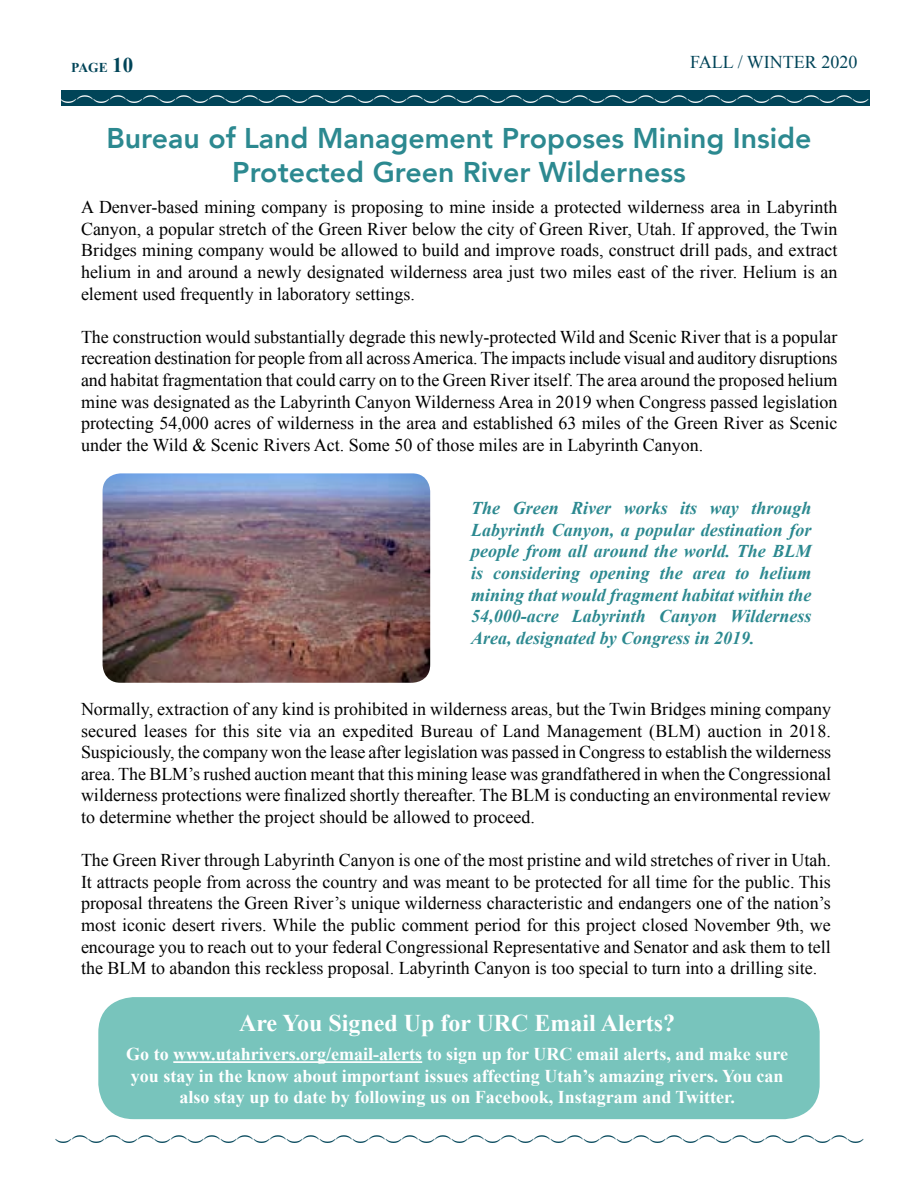
<style>
.page{position:relative;width:918px;height:1188px;background:#fff}
.page>*{position:absolute;margin:0;border:0;box-sizing:border-box;transform-origin:0 0}
.t1{font:800 28.5px/34.2px "Avenir";color:#2c8990;text-align:center}
.t2{font:700 24px "Times New Roman";color:#fff}
.t3{font:18px/21.6px "Times New Roman";color:#000;text-align:justify}
.t4{font:italic 700 18px/21.6px "Times New Roman";color:#2c8990;text-align:justify}
.t5{font:700 18px/21.6px "Times New Roman";color:#fff;text-align:center}
.t6{font:18px "Minion Pro";color:#004458}
.t7{font:18px "Minion Pro";color:#fff}
.t8{font:18px "Times New Roman";color:#004458}
.t9{font:700 13.5px "Times New Roman";color:#004458}
.s1{font-size:21px}
</style>
<div class="page">
<div style="left:61px;top:90px;width:809px;height:16px;background:#004458"></div>
<div style="left:98px;top:997px;width:722px;height:122px;background:#78c4bc;border-radius:35px"></div>
<hr style="left:173px;top:1061px;width:249px;height:2px;background:#fff">
<img style="left:103px;top:473px;width:327px;height:210px">
<p class="t9" style="left:71px;top:59px;width:63px">PAGE <span class="s1">10</span></p>
<p class="t8" style="left:690px;top:50px;width:169px">FALL / WINTER 2020</p>
<p class="t7" style="left:98px;top:94px;width:8px;rotate:90deg">(</p>
<p class="t7" style="left:131px;top:94px;width:8px;rotate:90deg">(</p>
<p class="t7" style="left:164px;top:94px;width:8px;rotate:90deg">(</p>
<p class="t7" style="left:197px;top:94px;width:8px;rotate:90deg">(</p>
<p class="t7" style="left:230px;top:94px;width:8px;rotate:90deg">(</p>
<p class="t7" style="left:263px;top:94px;width:8px;rotate:90deg">(</p>
<p class="t7" style="left:296px;top:94px;width:8px;rotate:90deg">(</p>
<p class="t7" style="left:329px;top:94px;width:8px;rotate:90deg">(</p>
<p class="t7" style="left:362px;top:94px;width:8px;rotate:90deg">(</p>
<p class="t7" style="left:395px;top:94px;width:8px;rotate:90deg">(</p>
<p class="t7" style="left:428px;top:94px;width:8px;rotate:90deg">(</p>
<p class="t7" style="left:461px;top:94px;width:8px;rotate:90deg">(</p>
<p class="t7" style="left:494px;top:94px;width:8px;rotate:90deg">(</p>
<p class="t7" style="left:527px;top:94px;width:8px;rotate:90deg">(</p>
<p class="t7" style="left:560px;top:94px;width:8px;rotate:90deg">(</p>
<p class="t7" style="left:593px;top:94px;width:8px;rotate:90deg">(</p>
<p class="t7" style="left:626px;top:94px;width:8px;rotate:90deg">(</p>
<p class="t7" style="left:659px;top:94px;width:8px;rotate:90deg">(</p>
<p class="t7" style="left:692px;top:94px;width:8px;rotate:90deg">(</p>
<p class="t7" style="left:725px;top:94px;width:8px;rotate:90deg">(</p>
<p class="t7" style="left:758px;top:94px;width:8px;rotate:90deg">(</p>
<p class="t7" style="left:791px;top:94px;width:8px;rotate:90deg">(</p>
<p class="t7" style="left:824px;top:94px;width:8px;rotate:90deg">(</p>
<p class="t7" style="left:857px;top:94px;width:8px;rotate:90deg">(</p>
<p class="t7" style="left:81px;top:98px;width:8px;rotate:90deg">)</p>
<p class="t7" style="left:114px;top:98px;width:8px;rotate:90deg">)</p>
<p class="t7" style="left:147px;top:98px;width:8px;rotate:90deg">)</p>
<p class="t7" style="left:180px;top:98px;width:8px;rotate:90deg">)</p>
<p class="t7" style="left:213px;top:98px;width:8px;rotate:90deg">)</p>
<p class="t7" style="left:246px;top:98px;width:8px;rotate:90deg">)</p>
<p class="t7" style="left:279px;top:98px;width:8px;rotate:90deg">)</p>
<p class="t7" style="left:312px;top:98px;width:8px;rotate:90deg">)</p>
<p class="t7" style="left:346px;top:98px;width:8px;rotate:90deg">)</p>
<p class="t7" style="left:379px;top:98px;width:8px;rotate:90deg">)</p>
<p class="t7" style="left:412px;top:98px;width:8px;rotate:90deg">)</p>
<p class="t7" style="left:445px;top:98px;width:8px;rotate:90deg">)</p>
<p class="t7" style="left:478px;top:98px;width:8px;rotate:90deg">)</p>
<p class="t7" style="left:511px;top:98px;width:8px;rotate:90deg">)</p>
<p class="t7" style="left:544px;top:98px;width:8px;rotate:90deg">)</p>
<p class="t7" style="left:577px;top:98px;width:8px;rotate:90deg">)</p>
<p class="t7" style="left:610px;top:98px;width:8px;rotate:90deg">)</p>
<p class="t7" style="left:643px;top:98px;width:8px;rotate:90deg">)</p>
<p class="t7" style="left:676px;top:98px;width:8px;rotate:90deg">)</p>
<p class="t7" style="left:709px;top:98px;width:8px;rotate:90deg">)</p>
<p class="t7" style="left:742px;top:98px;width:8px;rotate:90deg">)</p>
<p class="t7" style="left:775px;top:98px;width:8px;rotate:90deg">)</p>
<p class="t7" style="left:808px;top:98px;width:8px;rotate:90deg">)</p>
<p class="t7" style="left:841px;top:98px;width:8px;rotate:90deg">)</p>
<p class="t7" style="left:874px;top:98px;width:8px;rotate:90deg">)</p>
<h1 class="t1" style="left:106px;top:121px;width:707px">Bureau of Land Management Proposes Mining Inside<br>Protected Green River Wilderness</h1>
<p class="t3" style="left:81px;top:196px;width:758px">A Denver-based mining company is proposing to mine inside a protected wilderness area in Labyrinth Canyon, a popular stretch of the Green River below the city of Green River, Utah. If approved, the Twin Bridges mining company would be allowed to build and improve roads, construct drill pads, and extract helium in and around a newly designated wilderness area just two miles east of the river. Helium is an element used frequently in laboratory settings.</p>
<p class="t3" style="left:81px;top:326px;width:758px">The construction would substantially degrade this newly-protected Wild and Scenic River that is a popular recreation destination for people from all across America. The impacts include visual and auditory disruptions and habitat fragmentation that could carry on to the Green River itself. The area around the proposed helium mine was designated as the Labyrinth Canyon Wilderness Area in 2019 when Congress passed legislation protecting 54,000 acres of wilderness in the area and established 63 miles of the Green River as Scenic under the Wild &amp; Scenic Rivers Act. Some 50 of those miles are in Labyrinth Canyon.</p>
<p class="t4" style="left:471px;top:497px;width:342px">The Green River works its way through Labyrinth Canyon, a popular destination for people from all around the world. The BLM is considering opening the area to helium mining that would fragment habitat within the 54,000-acre Labyrinth Canyon Wilderness Area, designated by Congress in 2019.</p>
<p class="t3" style="left:81px;top:698px;width:752px">Normally, extraction of any kind is prohibited in wilderness areas, but the Twin Bridges mining company secured leases for this site via an expedited Bureau of Land Management (BLM) auction in 2018.<br>Suspiciously, the company won the lease after legislation was passed in Congress to establish the wilderness area. The BLM’s rushed auction meant that this mining lease was grandfathered in when the Congressional wilderness protections were finalized shortly thereafter. The BLM is conducting an environmental review to determine whether the project should be allowed to proceed.</p>
<p class="t3" style="left:81px;top:849px;width:752px">The Green River through Labyrinth Canyon is one of the most pristine and wild stretches of river in Utah.<br>It attracts people from across the country and was meant to be protected for all time for the public. This proposal threatens the Green River’s unique wilderness characteristic and endangers one of the nation’s most iconic desert rivers. While the public comment period for this project closed November 9th, we encourage you to reach out to your federal Congressional Representative and Senator and ask them to tell the BLM to abandon this reckless proposal. Labyrinth Canyon is too special to turn into a drilling site.</p>
<h2 class="t2" style="left:239px;top:1006px;width:438px">Are You Signed Up for URC Email Alerts?</h2>
<p class="t5" style="left:126px;top:1043px;width:663px">Go to www.utahrivers.org/email-alerts to sign up for URC email alerts, and make sure you stay in the know about important issues affecting Utah’s amazing rivers. You can also stay up to date by following us on Facebook, Instagram and Twitter.</p>
<p class="t6" style="left:93px;top:1134px;width:8px;rotate:90deg">(</p>
<p class="t6" style="left:126px;top:1134px;width:8px;rotate:90deg">(</p>
<p class="t6" style="left:159px;top:1134px;width:8px;rotate:90deg">(</p>
<p class="t6" style="left:192px;top:1134px;width:8px;rotate:90deg">(</p>
<p class="t6" style="left:225px;top:1134px;width:8px;rotate:90deg">(</p>
<p class="t6" style="left:258px;top:1134px;width:8px;rotate:90deg">(</p>
<p class="t6" style="left:291px;top:1134px;width:8px;rotate:90deg">(</p>
<p class="t6" style="left:324px;top:1134px;width:8px;rotate:90deg">(</p>
<p class="t6" style="left:357px;top:1134px;width:8px;rotate:90deg">(</p>
<p class="t6" style="left:390px;top:1134px;width:8px;rotate:90deg">(</p>
<p class="t6" style="left:423px;top:1134px;width:8px;rotate:90deg">(</p>
<p class="t6" style="left:456px;top:1134px;width:8px;rotate:90deg">(</p>
<p class="t6" style="left:489px;top:1134px;width:8px;rotate:90deg">(</p>
<p class="t6" style="left:522px;top:1134px;width:8px;rotate:90deg">(</p>
<p class="t6" style="left:555px;top:1134px;width:8px;rotate:90deg">(</p>
<p class="t6" style="left:588px;top:1134px;width:8px;rotate:90deg">(</p>
<p class="t6" style="left:621px;top:1134px;width:8px;rotate:90deg">(</p>
<p class="t6" style="left:654px;top:1134px;width:8px;rotate:90deg">(</p>
<p class="t6" style="left:687px;top:1134px;width:8px;rotate:90deg">(</p>
<p class="t6" style="left:720px;top:1134px;width:8px;rotate:90deg">(</p>
<p class="t6" style="left:753px;top:1134px;width:8px;rotate:90deg">(</p>
<p class="t6" style="left:786px;top:1134px;width:8px;rotate:90deg">(</p>
<p class="t6" style="left:819px;top:1134px;width:8px;rotate:90deg">(</p>
<p class="t6" style="left:852px;top:1134px;width:8px;rotate:90deg">(</p>
<p class="t6" style="left:76px;top:1138px;width:8px;rotate:90deg">)</p>
<p class="t6" style="left:109px;top:1138px;width:8px;rotate:90deg">)</p>
<p class="t6" style="left:142px;top:1138px;width:8px;rotate:90deg">)</p>
<p class="t6" style="left:175px;top:1138px;width:8px;rotate:90deg">)</p>
<p class="t6" style="left:208px;top:1138px;width:8px;rotate:90deg">)</p>
<p class="t6" style="left:241px;top:1138px;width:8px;rotate:90deg">)</p>
<p class="t6" style="left:275px;top:1138px;width:8px;rotate:90deg">)</p>
<p class="t6" style="left:308px;top:1138px;width:8px;rotate:90deg">)</p>
<p class="t6" style="left:341px;top:1138px;width:8px;rotate:90deg">)</p>
<p class="t6" style="left:374px;top:1138px;width:8px;rotate:90deg">)</p>
<p class="t6" style="left:407px;top:1138px;width:8px;rotate:90deg">)</p>
<p class="t6" style="left:440px;top:1138px;width:8px;rotate:90deg">)</p>
<p class="t6" style="left:473px;top:1138px;width:8px;rotate:90deg">)</p>
<p class="t6" style="left:506px;top:1138px;width:8px;rotate:90deg">)</p>
<p class="t6" style="left:539px;top:1138px;width:8px;rotate:90deg">)</p>
<p class="t6" style="left:572px;top:1138px;width:8px;rotate:90deg">)</p>
<p class="t6" style="left:605px;top:1138px;width:8px;rotate:90deg">)</p>
<p class="t6" style="left:638px;top:1138px;width:8px;rotate:90deg">)</p>
<p class="t6" style="left:671px;top:1138px;width:8px;rotate:90deg">)</p>
<p class="t6" style="left:704px;top:1138px;width:8px;rotate:90deg">)</p>
<p class="t6" style="left:737px;top:1138px;width:8px;rotate:90deg">)</p>
<p class="t6" style="left:770px;top:1138px;width:8px;rotate:90deg">)</p>
<p class="t6" style="left:803px;top:1138px;width:8px;rotate:90deg">)</p>
<p class="t6" style="left:836px;top:1138px;width:8px;rotate:90deg">)</p>
<p class="t6" style="left:869px;top:1138px;width:8px;rotate:90deg">)</p>
</div>
